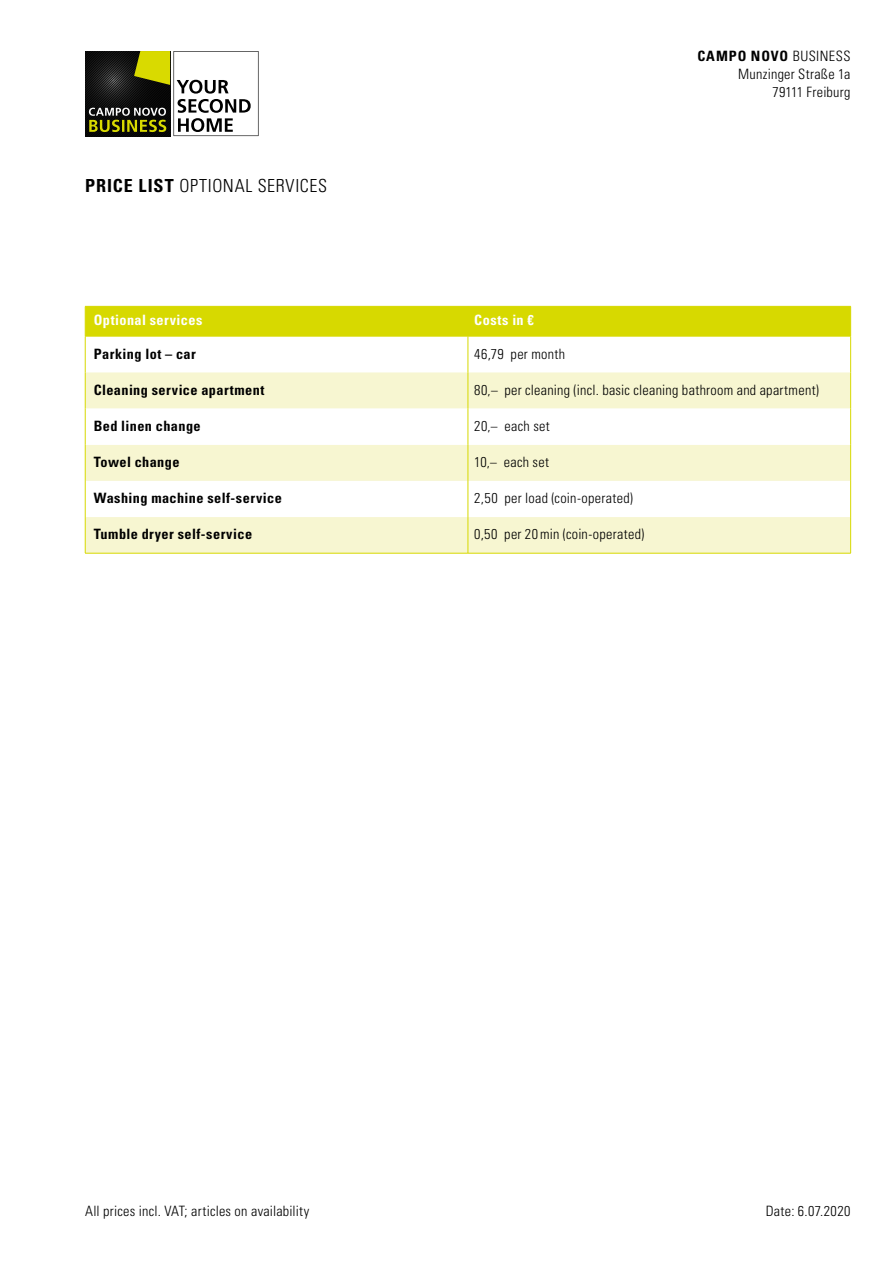
<style>
.page{position:relative;width:893px;height:1263px;background:#fff}
.page>*{position:absolute;margin:0;border:0;box-sizing:border-box;transform-origin:0 0}
.t1{font:300 condensed 18px "Univers LT Std";letter-spacing:.035em;color:#000}
.t2{font:300 condensed 14.25px/18px "Univers LT Std";letter-spacing:.02em;color:#000;text-align:right}
.t3{font:700 condensed 14.25px "Univers LT Std";letter-spacing:.03em;color:#000}
.t4{font:700 condensed 14.25px "Univers LT Std";letter-spacing:.035em;color:#fff}
.s1{font-weight:700}
.s2{font-size:13.5px}
</style>
<div class="page">
<svg style="left:85px;top:51px;width:174px;height:85px"></svg>
<div style="left:86px;top:372px;width:764px;height:181px;background:#f7f6d1"></div>
<svg style="left:86px;top:409px;width:764px;height:108px"></svg>
<hr style="left:85px;top:336px;width:383px;height:1px;background:#d7d900">
<hr style="left:468px;top:336px;width:383px;height:1px;background:#d7d900">
<hr style="left:468px;top:336px;width:1px;height:36px;background:#d7d900">
<hr style="left:468px;top:372px;width:1px;height:37px;background:#d7d900">
<hr style="left:468px;top:409px;width:1px;height:36px;background:#d7d900">
<hr style="left:468px;top:445px;width:1px;height:36px;background:#d7d900">
<hr style="left:468px;top:481px;width:1px;height:36px;background:#d7d900">
<hr style="left:468px;top:517px;width:1px;height:36px;background:#d7d900">
<hr style="left:85px;top:372px;width:1px;height:37px;background:#d7d900">
<hr style="left:850px;top:372px;width:1px;height:37px;background:#d7d900">
<hr style="left:85px;top:409px;width:1px;height:36px;background:#d7d900">
<hr style="left:850px;top:409px;width:1px;height:36px;background:#d7d900">
<hr style="left:85px;top:445px;width:1px;height:36px;background:#d7d900">
<hr style="left:850px;top:445px;width:1px;height:36px;background:#d7d900">
<hr style="left:85px;top:481px;width:1px;height:36px;background:#d7d900">
<hr style="left:850px;top:481px;width:1px;height:36px;background:#d7d900">
<hr style="left:85px;top:517px;width:1px;height:36px;background:#d7d900">
<hr style="left:850px;top:517px;width:1px;height:36px;background:#d7d900">
<div style="left:85px;top:306px;width:766px;height:30px;background:#d7d900"></div>
<hr style="left:85px;top:336px;width:1px;height:36px;background:#d7d900">
<hr style="left:850px;top:336px;width:1px;height:36px;background:#d7d900">
<hr style="left:85px;top:553px;width:383px;height:1px;background:#d7d900">
<hr style="left:468px;top:553px;width:383px;height:1px;background:#d7d900">
<p class="t1" style="left:85px;top:174px;width:243px"><span class="s1">PRICE LIST</span> OPTIONAL SERVICES</p>
<p class="t2" style="left:697px;top:47px;width:155px"><span class="s1">CAMPO NOVO</span> BUSINESS<br>Munzinger Straße 1a<br>79111 Freiburg</p>
<p class="t4" style="left:94px;top:311px;width:110px">Optional services</p>
<p class="t4" style="left:474px;top:311px;width:61px">Costs in €</p>
<p class="t3" style="left:94px;top:345px;width:104px">Parking lot – car</p>
<p class="t2" style="left:474px;top:345px;width:92px">46,79 per month</p>
<p class="t3" style="left:94px;top:381px;width:172px">Cleaning service apartment</p>
<p class="t2" style="left:474px;top:381px;width:346px">80<span class="s2">,–</span> per cleaning (incl. basic cleaning bathroom and apartment)</p>
<p class="t3" style="left:94px;top:417px;width:108px">Bed linen change</p>
<p class="t2" style="left:474px;top:417px;width:77px">20<span class="s2">,–</span> each set</p>
<p class="t3" style="left:94px;top:453px;width:87px">Towel change</p>
<p class="t2" style="left:474px;top:453px;width:76px">10<span class="s2">,–</span> each set</p>
<p class="t3" style="left:94px;top:489px;width:190px">Washing machine self-service</p>
<p class="t2" style="left:474px;top:489px;width:160px">2,50 per load (coin-operated)</p>
<p class="t3" style="left:94px;top:526px;width:160px">Tumble dryer self-service</p>
<p class="t2" style="left:474px;top:525px;width:172px">0,50 per 20min (coin-operated)</p>
<p class="t2" style="left:85px;top:1202px;width:226px">All prices incl. VAT; articles on availability</p>
<p class="t2" style="left:766px;top:1202px;width:86px">Date: 6.07.2020</p>
</div>
